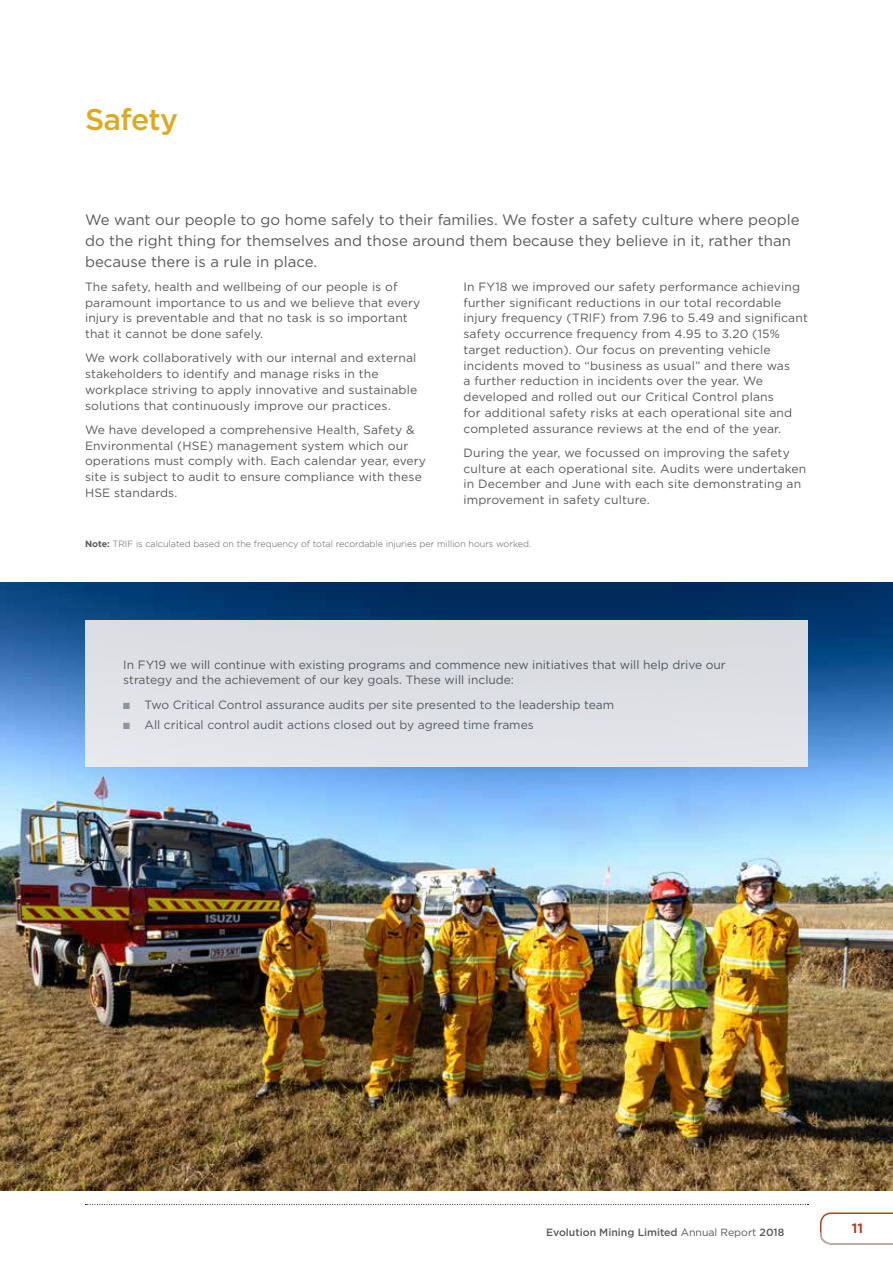
<style>
.page{position:relative;width:893px;height:1263px;background:#fff}
.page>*{position:absolute;margin:0;border:0;box-sizing:border-box;transform-origin:0 0}
.t1{font:500 30px "Gotham";letter-spacing:-.02em;color:#dca91f}
.t2{font:15px/21px "Gotham";color:#58595b}
.t3{font:700 13.5px "Gotham";color:#ae4525}
.t4{font:12px/15.8px "Gotham";letter-spacing:.01em;color:#58595b}
.t5{font:500 10.5px "Gotham";color:#58595b}
.t6{font:300 9px "Gotham";color:#58595b}
.s1{font-weight:700}
.s2{color:#939598}
.s3{font-weight:400}
</style>
<div class="page">
<svg style="left:85px;top:1204px;width:723px;height:1px"></svg>
<svg style="left:820px;top:1212px;width:73px;height:33px"></svg>
<img style="left:0;top:583px;width:893px;height:608px">
<div style="left:85px;top:621px;width:723px;height:146px;background:#dee0e4"></div>
<h1 class="t1" style="left:85px;top:100px;width:95px">Safety</h1>
<p class="t2" style="left:85px;top:208px;width:716px">We want our people to go home safely to their families. We foster a safety culture where people do the right thing for themselves and those around them because they believe in it, rather than because there is a rule in place.</p>
<p class="t4" style="left:85px;top:278px;width:337px">The safety, health and wellbeing of our people is of paramount importance to us and we believe that every injury is preventable and that no task is so important that it cannot be done safely.</p>
<p class="t4" style="left:85px;top:350px;width:334px">We work collaboratively with our internal and external stakeholders to identify and manage risks in the workplace striving to apply innovative and sustainable solutions that continuously improve our practices.</p>
<p class="t4" style="left:85px;top:421px;width:343px">We have developed a comprehensive Health, Safety &amp; Environmental (HSE) management system which our operations must comply with. Each calendar year, every site is subject to audit to ensure compliance with these HSE standards.</p>
<p class="t4" style="left:463px;top:278px;width:346px">In FY18 we improved our safety performance achieving further significant reductions in our total recordable injury frequency (TRIF) from 7.96 to 5.49 and significant safety occurrence frequency from 4.95 to 3.20 (15% target reduction). Our focus on preventing vehicle incidents moved to “business as usual” and there was<br>a further reduction in incidents over the year. We developed and rolled out our Critical Control plans<br>for additional safety risks at each operational site and completed assurance reviews at the end of the year.</p>
<p class="t4" style="left:463px;top:444px;width:344px">During the year, we focussed on improving the safety culture at each operational site. Audits were undertaken in December and June with each site demonstrating an improvement in safety culture.</p>
<p class="t6" style="left:85px;top:538px;width:448px"><span class="s1">Note:</span> TRIF is calculated based on the frequency of total recordable injuries per million hours worked.</p>
<p class="t4" style="left:123px;top:656px;width:604px">In FY19 we will continue with existing programs and commence new initiatives that will help drive our strategy and the achievement of our key goals. These will include:</p>
<p class="t4" style="left:123px;top:696px;width:492px"><span class="s2">■</span> Two Critical Control assurance audits per site presented to the leadership team</p>
<p class="t4" style="left:123px;top:716px;width:412px"><span class="s2">■</span> All critical control audit actions closed out by agreed time frames</p>
<p class="t5" style="left:546px;top:1225px;width:240px">Evolution Mining Limited <span class="s3">Annual Report</span> 2018</p>
<p class="t3" style="left:852px;top:1219px;width:13px">11</p>
</div>
